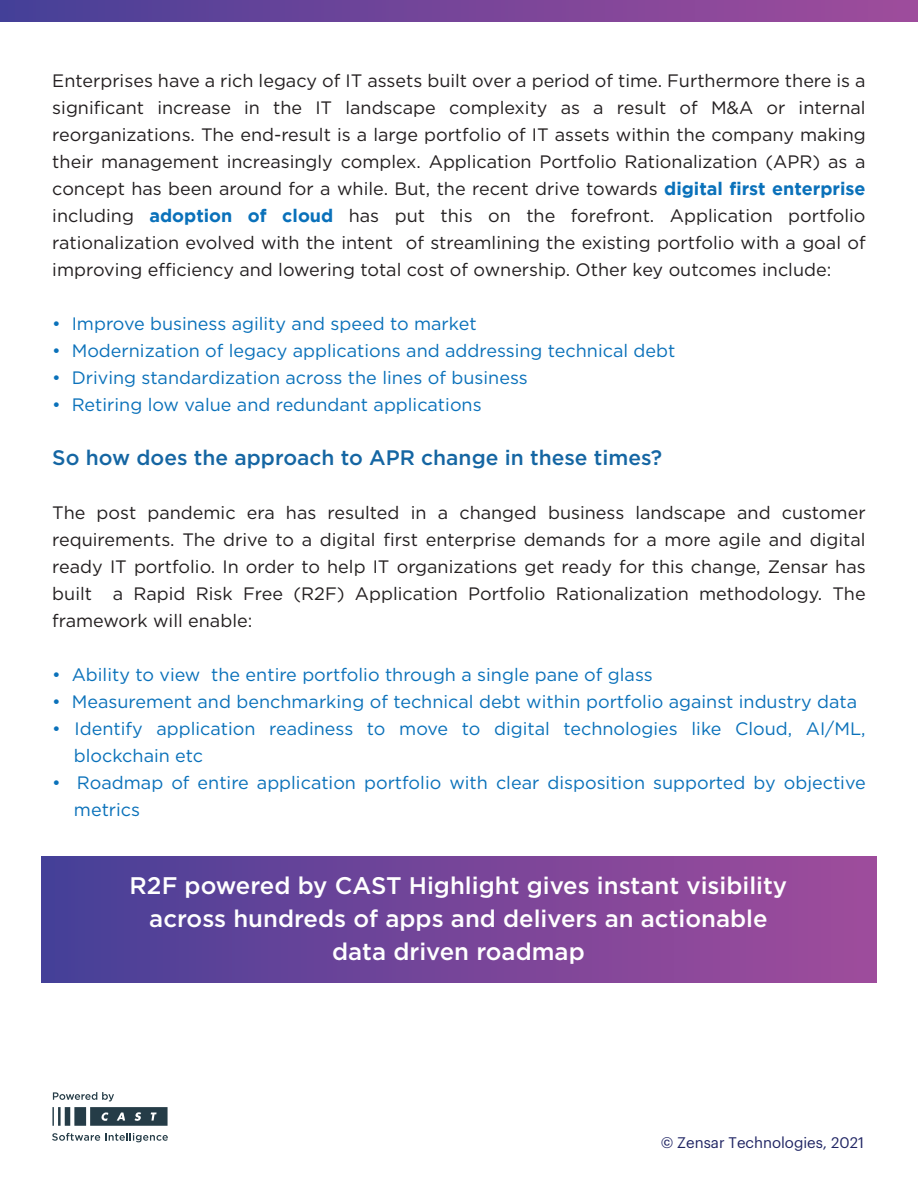
<style>
.page{position:relative;width:918px;height:1188px;background:#fff}
.page>*{position:absolute;margin:0;border:0;box-sizing:border-box;transform-origin:0 0}
.t1{font:500 24px/33px "Gotham";color:#fff;text-align:center}
.t2{font:500 21px "Gotham";color:#1566a3}
.t3{font:18px/27px "Gotham";color:#231f20;text-align:justify}
.t4{font:18px/27px "Gotham";color:#0a71ba}
.t5{font:15px "Graphik";color:#1f2463}
.s1{font-weight:700;color:#0a71ba}
</style>
<div class="page">
<div style="left:41px;top:856px;width:836px;height:126px;background:linear-gradient(to right,#474098,#a14b9b)"></div>
<div style="left:0;top:0;width:918px;height:22px;background:linear-gradient(to right,#474098,#a14b9b)"></div>
<svg style="left:52px;top:1107px;width:116px;height:19px;background:#54666f"></svg>
<svg style="left:53px;top:1092px;width:61px;height:9px"></svg>
<svg style="left:52px;top:1133px;width:116px;height:9px"></svg>
<p class="t3" style="left:52px;top:67px;width:815px">Enterprises have a rich legacy of IT assets built over a period of time. Furthermore there is a significant increase in the IT landscape complexity as a result of M&amp;A or internal reorganizations. The end-result is a large portfolio of IT assets within the company making their management increasingly complex. Application Portfolio Rationalization (APR) as a concept has been around for a while. But, the recent drive towards <span class="s1">digital first enterprise </span>including <span class="s1">adoption of cloud</span> has put this on the forefront. Application portfolio rationalization evolved with the intent of streamlining the existing portfolio with a goal of improving efficiency and lowering total cost of ownership. Other key outcomes include:</p>
<p class="t4" style="left:52px;top:310px;width:426px">• Improve business agility and speed to market</p>
<p class="t4" style="left:52px;top:337px;width:625px">• Modernization of legacy applications and addressing technical debt</p>
<p class="t4" style="left:52px;top:364px;width:477px">• Driving standardization across the lines of business</p>
<p class="t4" style="left:52px;top:391px;width:431px">• Retiring low value and redundant applications</p>
<p class="t2" style="left:52px;top:444px;width:612px">So how does the approach to APR change in these times?</p>
<p class="t3" style="left:52px;top:499px;width:815px">The post pandemic era has resulted in a changed business landscape and customer requirements. The drive to a digital first enterprise demands for a more agile and digital ready IT portfolio. In order to help IT organizations get ready for this change, Zensar has built a Rapid Risk Free (R2F) Application Portfolio Rationalization methodology. The framework will enable:</p>
<p class="t4" style="left:52px;top:661px;width:602px">• Ability to view the entire portfolio through a single pane of glass</p>
<p class="t4" style="left:52px;top:688px;width:806px">• Measurement and benchmarking of technical debt within portfolio against industry data</p>
<p class="t4" style="left:74px;top:715px;width:793px;text-indent:-22px">• Identify application readiness to move to digital technologies like Cloud, AI/ML, blockchain etc</p>
<p class="t4" style="left:74px;top:769px;width:793px;text-indent:-22px">• Roadmap of entire application portfolio with clear disposition supported by objective metrics</p>
<h1 class="t1" style="left:130px;top:869px;width:659px">R2F powered by CAST Highlight gives instant visibility across hundreds of apps and delivers an actionable data driven roadmap</h1>
<p class="t5" style="left:661px;top:1131px;width:205px">© Zensar Technologies, 2021</p>
</div>
